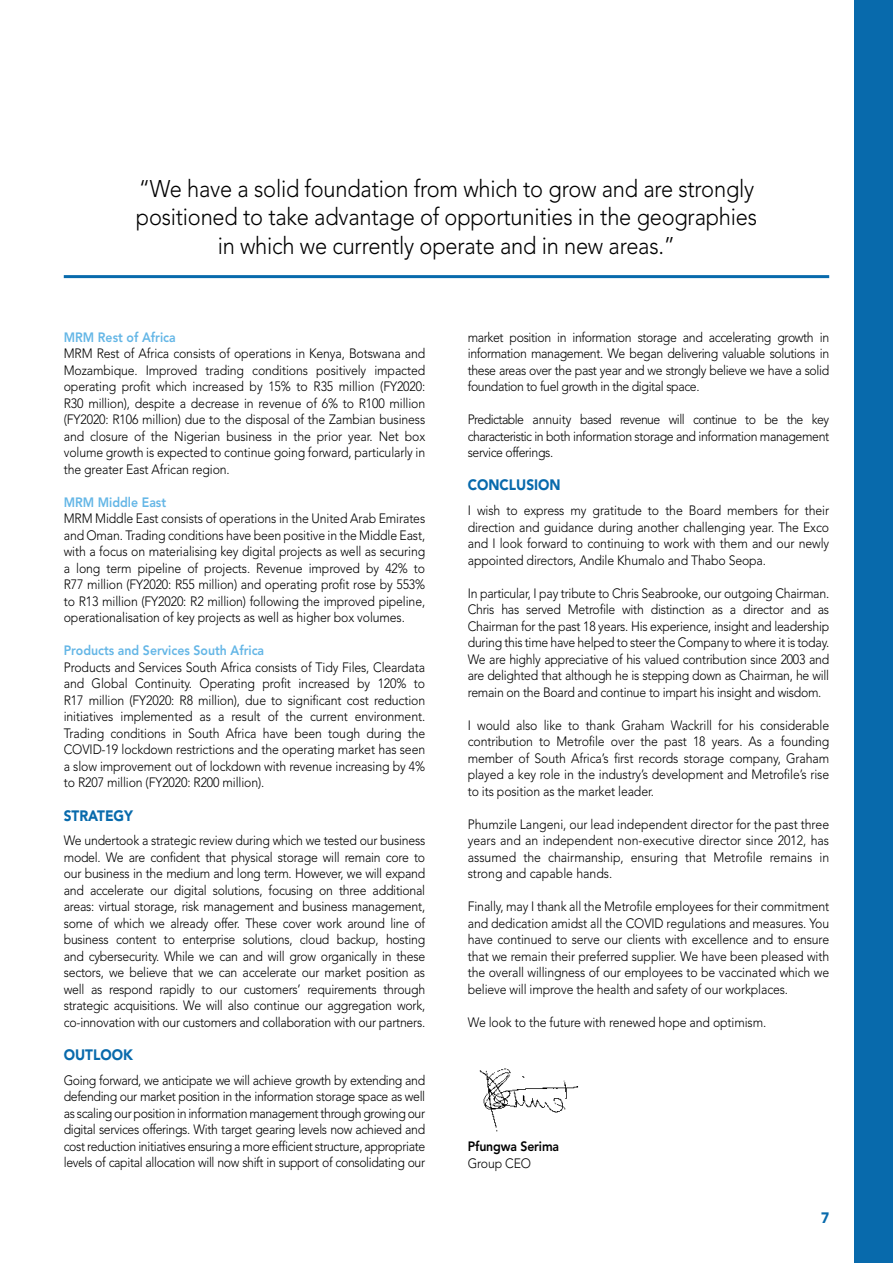
<style>
.page{position:relative;width:893px;height:1263px;background:#fff}
.page>*{position:absolute;margin:0;border:0;box-sizing:border-box;transform-origin:0 0}
.t1{font:300 24px/28.5px "Avenir";letter-spacing:-.01em;color:#000;text-align:center;scale:.91 1}
.t2{font:900 15px "Avenir";color:#086aac;scale:.91 1}
.t3{font:300 13.5px/16.5px "Avenir";letter-spacing:-.01em;color:#000;text-align:justify;scale:.91 1}
.t4{font:800 13.5px "Avenir";color:#64b6e6;scale:.91 1}
.t5{font:800 13.5px "Avenir";letter-spacing:-.01em;color:#000;scale:.91 1}
</style>
<div class="page">
<hr style="left:64px;top:275px;width:765px;height:3px;background:#086aac">
<div style="left:855px;top:0;width:38px;height:1263px;background:#086aac"></div>
<img style="left:479px;top:1068px;width:100px;height:64px">
<h1 class="t1" style="left:136px;top:174px;width:684px">“We have a solid foundation from which to grow and are strongly positioned to take advantage of opportunities in the geographies in which we currently operate and in new areas.”</h1>
<p class="t4" style="left:64px;top:329px;width:124px">MRM Rest of Africa</p>
<p class="t3" style="left:64px;top:345px;width:399px">MRM Rest of Africa consists of operations in Kenya, Botswana and Mozambique. Improved trading conditions positively impacted operating profit which increased by 15% to R35 million (FY2020:<br>R30 million), despite a decrease in revenue of 6% to R100 million (FY2020: R106 million) due to the disposal of the Zambian business and closure of the Nigerian business in the prior year. Net box volume growth is expected to continue going forward, particularly in the greater East African region.</p>
<p class="t4" style="left:64px;top:494px;width:114px">MRM Middle East</p>
<p class="t3" style="left:64px;top:510px;width:399px">MRM Middle East consists of operations in the United Arab Emirates and Oman. Trading conditions have been positive in the Middle East, with a focus on materialising key digital projects as well as securing a long term pipeline of projects. Revenue improved by 42% to R77 million (FY2020: R55 million) and operating profit rose by 553% to R13 million (FY2020: R2 million) following the improved pipeline, operationalisation of key projects as well as higher box volumes.</p>
<p class="t4" style="left:64px;top:643px;width:222px">Products and Services South Africa</p>
<p class="t3" style="left:64px;top:659px;width:399px">Products and Services South Africa consists of Tidy Files, Cleardata and Global Continuity. Operating profit increased by 120% to R17 million (FY2020: R8 million), due to significant cost reduction initiatives implemented as a result of the current environment.<br>Trading conditions in South Africa have been tough during the COVID-19 lockdown restrictions and the operating market has seen a slow improvement out of lockdown with revenue increasing by 4% to R207 million (FY2020: R200 million).</p>
<p class="t2" style="left:64px;top:806px;width:78px">STRATEGY</p>
<p class="t3" style="left:64px;top:832px;width:399px">We undertook a strategic review during which we tested our business model. We are confident that physical storage will remain core to our business in the medium and long term. However, we will expand and accelerate our digital solutions, focusing on three additional areas: virtual storage, risk management and business management, some of which we already offer. These cover work around line of business content to enterprise solutions, cloud backup, hosting and cybersecurity. While we can and will grow organically in these sectors, we believe that we can accelerate our market position as well as respond rapidly to our customers’ requirements through strategic acquisitions. We will also continue our aggregation work, co-innovation with our customers and collaboration with our partners.</p>
<p class="t2" style="left:64px;top:1045px;width:78px">OUTLOOK</p>
<p class="t3" style="left:64px;top:1071px;width:399px">Going forward, we anticipate we will achieve growth by extending and defending our market position in the information storage space as well as scaling our position in information management through growing our digital services offerings. With target gearing levels now achieved and cost reduction initiatives ensuring a more efficient structure, appropriate levels of capital allocation will now shift in support of consolidating our</p>
<p class="t3" style="left:468px;top:329px;width:399px">market position in information storage and accelerating growth in information management. We began delivering valuable solutions in these areas over the past year and we strongly believe we have a solid foundation to fuel growth in the digital space.</p>
<p class="t3" style="left:468px;top:411px;width:399px">Predictable annuity based revenue will continue to be the key characteristic in both information storage and information management service offerings.</p>
<p class="t2" style="left:468px;top:476px;width:104px">CONCLUSION</p>
<p class="t3" style="left:468px;top:502px;width:399px">I wish to express my gratitude to the Board members for their direction and guidance during another challenging year. The Exco and I look forward to continuing to work with them and our newly appointed directors, Andile Khumalo and Thabo Seopa.</p>
<p class="t3" style="left:468px;top:585px;width:399px">In particular, I pay tribute to Chris Seabrooke, our outgoing Chairman.<br>Chris has served Metrofile with distinction as a director and as Chairman for the past 18 years. His experience, insight and leadership during this time have helped to steer the Company to where it is today.<br>We are highly appreciative of his valued contribution since 2003 and are delighted that although he is stepping down as Chairman, he will remain on the Board and continue to impart his insight and wisdom.</p>
<p class="t3" style="left:468px;top:717px;width:399px">I would also like to thank Graham Wackrill for his considerable contribution to Metrofile over the past 18 years. As a founding member of South Africa’s first records storage company, Graham played a key role in the industry’s development and Metrofile’s rise to its position as the market leader.</p>
<p class="t3" style="left:468px;top:816px;width:399px">Phumzile Langeni, our lead independent director for the past three years and an independent non-executive director since 2012, has assumed the chairmanship, ensuring that Metrofile remains in strong and capable hands.</p>
<p class="t3" style="left:468px;top:898px;width:399px">Finally, may I thank all the Metrofile employees for their commitment and dedication amidst all the COVID regulations and measures. You have continued to serve our clients with excellence and to ensure that we remain their preferred supplier. We have been pleased with the overall willingness of our employees to be vaccinated which we believe will improve the health and safety of our workplaces.</p>
<p class="t3" style="left:468px;top:1014px;width:329px">We look to the future with renewed hope and optimism.</p>
<p class="t5" style="left:468px;top:1138px;width:102px">Pfungwa Serima</p>
<p class="t3" style="left:468px;top:1155px;width:71px">Group CEO</p>
<p class="t2" style="left:821px;top:1209px;width:10px">7</p>
</div>
